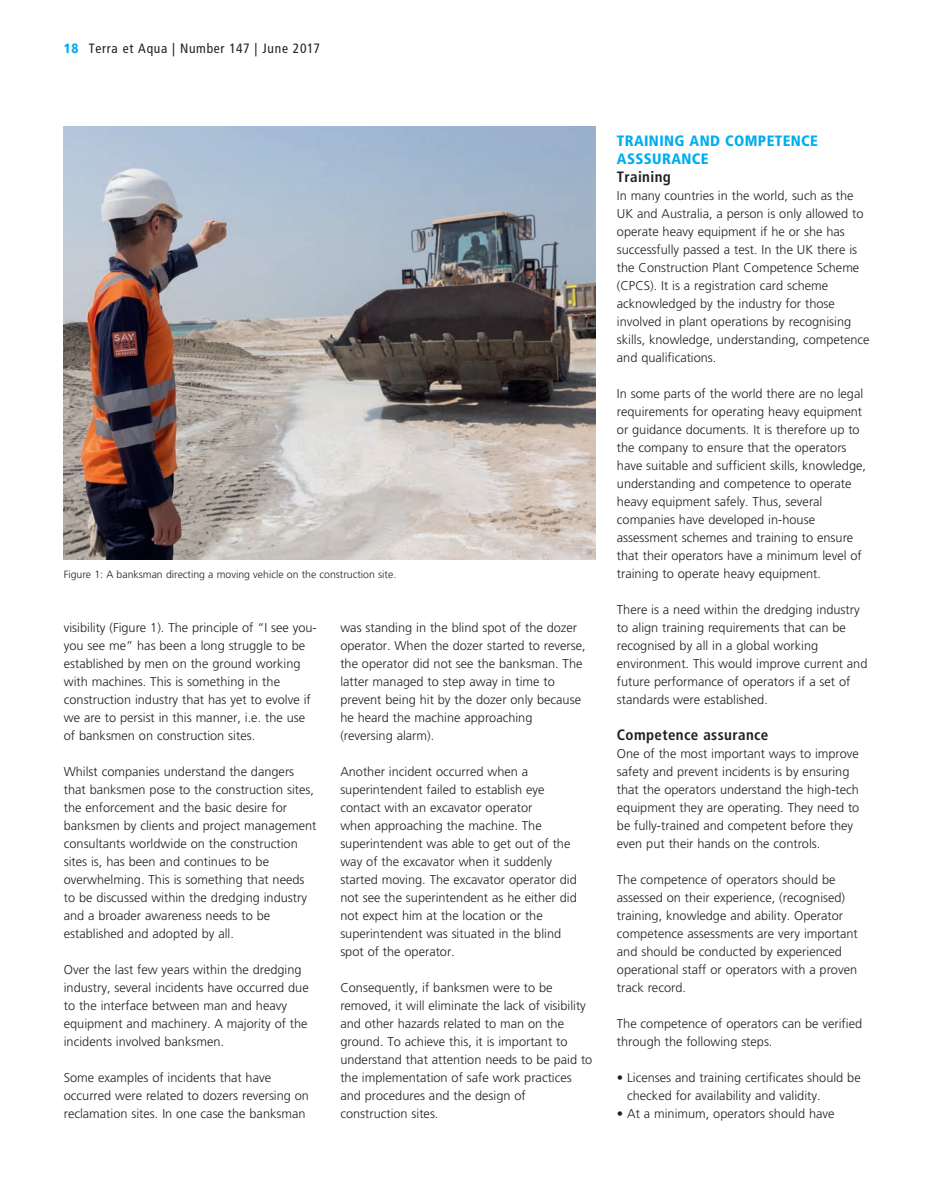
<style>
.page{position:relative;width:936px;height:1191px;background:#fff}
.page>*{position:absolute;margin:0;border:0;box-sizing:border-box;transform-origin:0 0}
.t1{font:900 condensed 15px/18px "Frutiger LT Std";letter-spacing:.025em;color:#00aeef}
.t2{font:700 condensed 15px "Frutiger LT Std";letter-spacing:.025em;color:#231f20}
.t3{font:condensed 13.5px "Frutiger LT Std";letter-spacing:.05em;color:#231f20}
.t4{font:300 12.75px/18px "Frutiger LT Std";color:#231f20}
.t5{font:300 10.5px "Frutiger LT Std";color:#231f20}
.s1{font-weight:900;color:#00aeef}
</style>
<div class="page">
<img style="left:64px;top:127px;width:531px;height:433px">
<p class="t3" style="left:64px;top:40px;width:258px"><span class="s1">18</span> Terra et Aqua | Number 147 | June 2017</p>
<p class="t5" style="left:64px;top:568px;width:334px">Figure 1: A banksman directing a moving vehicle on the construction site.</p>
<p class="t4" style="left:64px;top:618px;width:254px">visibility (Figure 1). The principle of “I see you&shy;you see me” has been a long struggle to be established by men on the ground working with machines. This is something in the construction industry that has yet to evolve if we are to persist in this manner, i.e. the use of banksmen on construction sites.</p>
<p class="t4" style="left:64px;top:762px;width:254px">Whilst companies understand the dangers that banksmen pose to the construction sites, the enforcement and the basic desire for banksmen by clients and project management consultants worldwide on the construction sites is, has been and continues to be overwhelming. This is something that needs to be discussed within the dredging industry and a broader awareness needs to be established and adopted by all.</p>
<p class="t4" style="left:64px;top:960px;width:246px">Over the last few years within the dredging industry, several incidents have occurred due to the interface between man and heavy equipment and machinery. A majority of the incidents involved banksmen.</p>
<p class="t4" style="left:64px;top:1068px;width:247px">Some examples of incidents that have occurred were related to dozers reversing on reclamation sites. In one case the banksman</p>
<p class="t4" style="left:340px;top:618px;width:247px">was standing in the blind spot of the dozer operator. When the dozer started to reverse, the operator did not see the banksman. The latter managed to step away in time to prevent being hit by the dozer only because he heard the machine approaching (reversing alarm).</p>
<p class="t4" style="left:340px;top:762px;width:238px">Another incident occurred when a superintendent failed to establish eye contact with an excavator operator<br>when approaching the machine. The superintendent was able to get out of the way of the excavator when it suddenly started moving. The excavator operator did not see the superintendent as he either did not expect him at the location or the superintendent was situated in the blind spot of the operator.</p>
<p class="t4" style="left:340px;top:978px;width:253px">Consequently, if banksmen were to be removed, it will eliminate the lack of visibility and other hazards related to man on the ground. To achieve this, it is important to understand that attention needs to be paid to the implementation of safe work practices and procedures and the design of construction sites.</p>
<p class="t1" style="left:617px;top:131px;width:203px">TRAINING AND COMPETENCE<br>ASSSURANCE</p>
<p class="t2" style="left:617px;top:167px;width:56px">Training</p>
<p class="t4" style="left:617px;top:186px;width:254px">In many countries in the world, such as the UK and Australia, a person is only allowed to operate heavy equipment if he or she has successfully passed a test. In the UK there is the Construction Plant Competence Scheme (CPCS). It is a registration card scheme acknowledged by the industry for those involved in plant operations by recognising skills, knowledge, understanding, competence and qualifications.</p>
<p class="t4" style="left:617px;top:384px;width:251px">In some parts of the world there are no legal requirements for operating heavy equipment or guidance documents. It is therefore up to the company to ensure that the operators have suitable and sufficient skills, knowledge, understanding and competence to operate heavy equipment safely. Thus, several companies have developed in-house assessment schemes and training to ensure that their operators have a minimum level of training to operate heavy equipment.</p>
<p class="t4" style="left:617px;top:600px;width:252px">There is a need within the dredging industry to align training requirements that can be recognised by all in a global working environment. This would improve current and future performance of operators if a set of standards were established.</p>
<p class="t2" style="left:617px;top:725px;width:153px">Competence assurance</p>
<p class="t4" style="left:617px;top:744px;width:244px">One of the most important ways to improve safety and prevent incidents is by ensuring that the operators understand the high-tech equipment they are operating. They need to be fully-trained and competent before they even put their hands on the controls.</p>
<p class="t4" style="left:617px;top:870px;width:242px">The competence of operators should be assessed on their experience, (recognised) training, knowledge and ability. Operator competence assessments are very important and should be conducted by experienced operational staff or operators with a proven track record.</p>
<p class="t4" style="left:617px;top:1014px;width:247px">The competence of operators can be verified through the following steps.</p>
<p class="t4" style="left:627px;top:1068px;width:235px;text-indent:-10px">• Licenses and training certificates should be checked for availability and validity.</p>
<p class="t4" style="left:617px;top:1104px;width:219px">• At a minimum, operators should have</p>
</div>
